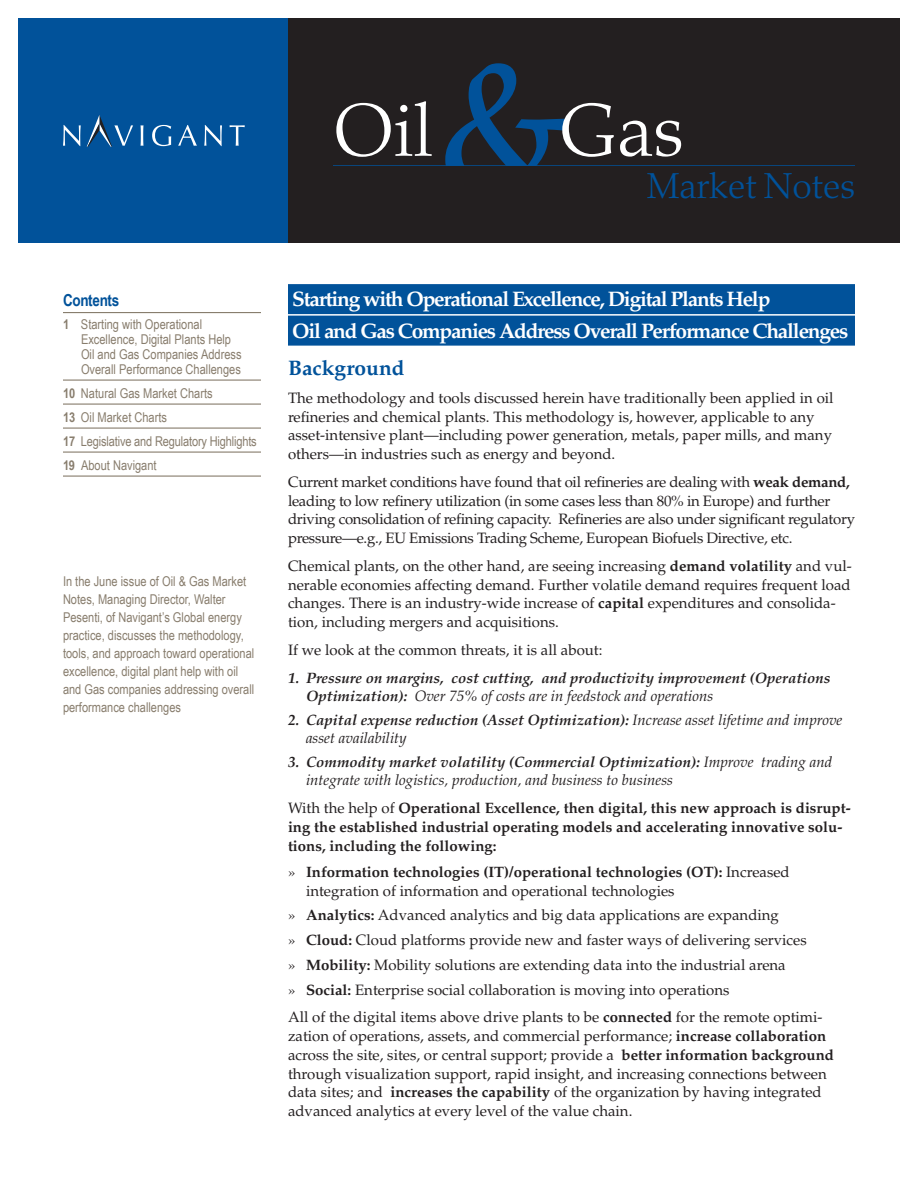
<style>
.page{position:relative;width:918px;height:1188px;background:#fff}
.page>*{position:absolute;margin:0;border:0;box-sizing:border-box;transform-origin:0 0}
.Body{font:300 75px "Palatino LT Std";color:#fff}
.Body-2{font:300 36px "Palatino LT Std";color:#01529a}
.Headline_Bar{font:700 21px "Palatino LT Std";letter-spacing:-.06em;color:#fff}
.Body_Headline{font:700 21px "Palatino LT Std";color:#01529a}
.t1{font:700 16.5px "Arial Narrow";letter-spacing:-.02em;color:#01529a}
.Body-3{font:15px/18.8px "Palatino LT Std";color:#231f20}
.Body-4{font:15px/18.8px "Palatino LT Std";letter-spacing:-.02em;color:#231f20}
.t2{font:italic 15px/18.8px "Palatino LT Std";color:#231f20}
.Body-5{font:700 15px/18.8px "Palatino LT Std";color:#231f20}
.t3{font:italic 700 15px/18.8px "Palatino LT Std";color:#231f20}
.Sidebar_Body{font:13.5px/18px "Arial Narrow";color:#887d6d}
.s1{font-weight:700}
.s2{font-weight:400}
.s3{font-weight:300}
</style>
<div class="page">
<div style="left:18px;top:18px;width:270px;height:225px;background:#01529a"></div>
<div style="left:288px;top:18px;width:612px;height:225px;background:#231f20"></div>
<svg style="left:141px;top:125px;width:2px;height:21px"></svg>
<svg style="left:152px;top:125px;width:19px;height:21px"></svg>
<svg style="left:178px;top:125px;width:19px;height:21px"></svg>
<svg style="left:204px;top:125px;width:18px;height:21px"></svg>
<svg style="left:229px;top:125px;width:16px;height:21px"></svg>
<svg style="left:63px;top:125px;width:18px;height:21px"></svg>
<svg style="left:87px;top:115px;width:46px;height:32px"></svg>
<svg style="left:445px;top:63px;width:121px;height:102px"></svg>
<hr style="left:333px;top:165px;width:522px;height:1px;background:#01529a">
<hr style="left:63px;top:312px;width:198px;height:1px;background:#887d6d">
<hr style="left:63px;top:380px;width:198px;height:1px;background:#887d6d">
<hr style="left:63px;top:404px;width:198px;height:1px;background:#887d6d">
<hr style="left:63px;top:428px;width:198px;height:1px;background:#887d6d">
<hr style="left:63px;top:452px;width:198px;height:1px;background:#887d6d">
<hr style="left:63px;top:476px;width:198px;height:1px;background:#887d6d">
<div style="left:288px;top:284px;width:567px;height:30px;background:#01529a"></div>
<div style="left:288px;top:316px;width:567px;height:30px;background:#01529a"></div>
<p class="Body" style="left:333px;top:87px;width:101px">Oil</p>
<p class="Body" style="left:559px;top:87px;width:126px">Gas</p>
<p class="Body-2" style="left:647px;top:165px;width:210px">Market Notes</p>
<p class="t1" style="left:63px;top:288px;width:58px">Contents</p>
<p class="Sidebar_Body" style="left:81px;top:316px;width:162px;line-height:15px;text-indent:-18px"><span class="s1">1</span> Starting with Operational<br>Excellence, Digital Plants Help<br>Oil and Gas Companies Address<br>Overall Performance Challenges</p>
<p class="Sidebar_Body" style="left:63px;top:383px;width:151px"><span class="s1">10</span> Natural Gas Market Charts</p>
<p class="Sidebar_Body" style="left:63px;top:407px;width:106px"><span class="s1">13</span> Oil Market Charts</p>
<p class="Sidebar_Body" style="left:63px;top:431px;width:195px"><span class="s1">17</span> Legislative and Regulatory Highlights</p>
<p class="Sidebar_Body" style="left:63px;top:455px;width:95px"><span class="s1">19</span> About Navigant</p>
<p class="Sidebar_Body" style="left:63px;top:572px;width:193px">In the June issue of Oil &amp; Gas Market Notes, Managing Director, Walter Pesenti, of Navigant’s Global energy practice, discusses the methodology, tools, and approach toward operational excellence, digital plant help with oil and Gas companies addressing overall performance challenges</p>
<p class="Headline_Bar" style="left:292px;top:287px;width:480px">Starting with Operational Excellence, Digital Plants Help</p>
<p class="Headline_Bar" style="left:292px;top:318px;width:558px">Oil and Gas Companies Address Overall Performance Challenges</p>
<p class="Body_Headline" style="left:288px;top:356px;width:118px">Background</p>
<p class="Body-3" style="left:288px;top:389px;width:547px">The methodology and tools discussed herein have traditionally been applied in oil refineries and chemical plants. This methodology is, however, applicable to any asset-intensive plant—including power generation, metals, paper mills, and many others—in industries such as energy and beyond.</p>
<p class="Body-4" style="left:288px;top:473px;width:569px">Current market conditions have found that oil refineries are dealing with <span class="s1">weak demand, </span>leading to low refinery utilization (in some cases less than 80% in Europe) and further driving consolidation of refining capacity. Refineries are also under significant regulatory pressure—e.g., EU Emissions Trading Scheme, European Biofuels Directive, etc.</p>
<p class="Body-3" style="left:288px;top:557px;width:565px">Chemical plants, on the other hand, are seeing increasing <span class="s1">demand volatility</span> and vul&shy;nerable economies affecting demand. Further volatile demand requires frequent load changes. There is an industry-wide increase of <span class="s1">capital</span> expenditures and consolida&shy;tion, including mergers and acquisitions.</p>
<p class="Body-3" style="left:288px;top:641px;width:316px">If we look at the common threats, it is all about:</p>
<p class="t3" style="left:306px;top:668px;width:526px;text-indent:-18px">1. Pressure on margins, cost cutting, and productivity improvement (Operations<br>Optimization): <span class="s2">Over 75% of costs are in feedstock and operations</span></p>
<p class="t2" style="left:306px;top:710px;width:538px;text-indent:-18px"><span class="s1">2. Capital expense reduction (Asset Optimization):</span> Increase asset lifetime and improve asset availability</p>
<p class="t2" style="left:306px;top:752px;width:528px;text-indent:-18px"><span class="s1">3. Commodity market volatility (Commercial Optimization):</span> Improve trading and integrate with logistics, production, and business to business</p>
<p class="Body-5" style="left:288px;top:799px;width:564px"><span class="s2">With the help of</span> Operational Excellence, then digital, this new approach is disrupt&shy;ing the established industrial operating models and accelerating innovative solu&shy;tions, including the following:</p>
<p class="Body-3" style="left:306px;top:863px;width:485px;text-indent:-18px"><span class="s3">»</span> <span class="s1">Information technologies (IT)/operational technologies (OT):</span> Increased integration of information and operational technologies</p>
<p class="Body-3" style="left:288px;top:906px;width:492px"><span class="s3">»</span> <span class="s1">Analytics:</span> Advanced analytics and big data applications are expanding</p>
<p class="Body-3" style="left:288px;top:931px;width:520px"><span class="s3">»</span> <span class="s1">Cloud:</span> Cloud platforms provide new and faster ways of delivering services</p>
<p class="Body-3" style="left:288px;top:956px;width:499px"><span class="s3">»</span> <span class="s1">Mobility:</span> Mobility solutions are extending data into the industrial arena</p>
<p class="Body-3" style="left:288px;top:980px;width:443px"><span class="s3">»</span> <span class="s1">Social:</span> Enterprise social collaboration is moving into operations</p>
<p class="Body-3" style="left:288px;top:1008px;width:548px">All of the digital items above drive plants to be <span class="s1">connected</span> for the remote optimi&shy;zation of operations, assets, and commercial performance; <span class="s1">increase collaboration </span>across the site, sites, or central support; provide a <span class="s1">better information background </span>through visualization support, rapid insight, and increasing connections between data sites; and <span class="s1">increases the capability</span> of the organization by having integrated advanced analytics at every level of the value chain.</p>
</div>
